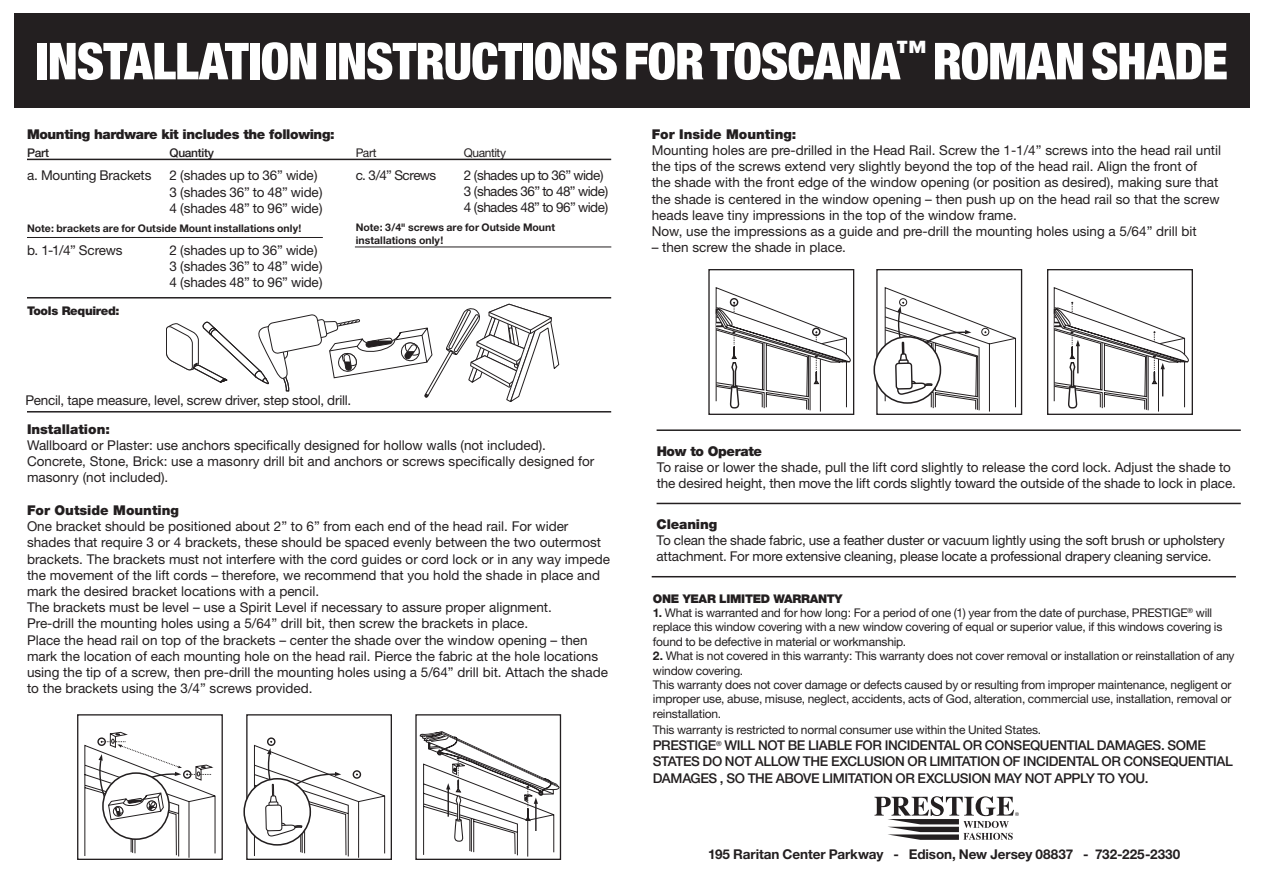
<style>
.page{position:relative;width:1263px;height:893px;background:#fff}
.page>*{position:absolute;margin:0;border:0;box-sizing:border-box;transform-origin:0 0}
.t1{font:900 condensed 51px "Helvetica Neue";letter-spacing:-.015em;color:#fff}
.t2{font:13.5px/16.2px "Helvetica Neue";color:#231f20}
.t3{font:500 13.5px/16.2px "Helvetica Neue";letter-spacing:-.03em;color:#231f20}
.t4{font:900 13.5px "Helvetica Neue";letter-spacing:-.01em;color:#231f20}
.t5{font:13.5px/16.2px "Helvetica Neue";letter-spacing:-.04em;color:#231f20}
.t6{font:700 13.5px "Helvetica Neue";letter-spacing:-.005em;color:#231f20}
.t7{font:12px/14.4px "Helvetica Neue";letter-spacing:-.015em;color:#231f20}
.t8{font:900 12px "Helvetica Neue";letter-spacing:-.025em;color:#231f20}
.t9{font:500 12px "Helvetica Neue";letter-spacing:-.025em;color:#231f20}
.t10{font:12px "Helvetica Neue";letter-spacing:-.035em;color:#231f20}
.t11{font:700 10.5px/12.6px "Helvetica Neue";letter-spacing:.005em;color:#231f20}
.s1{font-weight:700}
</style>
<div class="page">
<div style="left:14px;top:14px;width:1235px;height:94px;background:#231f20"></div>
<hr style="left:27px;top:411px;width:584px;height:1px;background:#231f20">
<hr style="left:657px;top:503px;width:584px;height:1px;background:#231f20">
<hr style="left:652px;top:576px;width:584px;height:1px;background:#231f20">
<hr style="left:657px;top:429px;width:584px;height:2px;background:#231f20">
<hr style="left:27px;top:159px;width:584px;height:1px;background:#231f20">
<hr style="left:355px;top:247px;width:256px;height:1px;background:#231f20">
<hr style="left:27px;top:237px;width:296px;height:1px;background:#231f20">
<hr style="left:27px;top:297px;width:584px;height:1px;background:#231f20">
<svg style="left:166px;top:304px;width:393px;height:98px"></svg>
<div style="left:415px;top:714px;width:146px;height:146px;border:1px solid #231f20"></div>
<div style="left:77px;top:714px;width:146px;height:146px;border:1px solid #231f20"></div>
<div style="left:246px;top:714px;width:146px;height:146px;border:1px solid #231f20"></div>
<svg style="left:244px;top:779px;width:66px;height:66px"></svg>
<svg style="left:253px;top:737px;width:132px;height:123px"></svg>
<svg style="left:419px;top:731px;width:141px;height:126px"></svg>
<hr style="left:535px;top:803px;width:2px;height:28px;background:#231f20">
<svg style="left:84px;top:732px;width:132px;height:126px"></svg>
<div style="left:708px;top:269px;width:146px;height:146px;border:1px solid #231f20"></div>
<svg style="left:715px;top:287px;width:136px;height:125px"></svg>
<svg style="left:874px;top:337px;width:66px;height:66px"></svg>
<svg style="left:884px;top:269px;width:305px;height:146px"></svg>
<svg style="left:874px;top:796px;width:145px;height:44px"></svg>
<h1 class="t1" style="left:35px;top:30px;width:1194px">INSTALLATION INSTRUCTIONS FOR TOSCANA<sup>™</sup> ROMAN SHADE</h1>
<p class="t4" style="left:27px;top:126px;width:309px">Mounting hardware kit includes the following:</p>
<p class="t9" style="left:27px;top:146px;width:23px">Part</p>
<p class="t9" style="left:170px;top:146px;width:46px">Quantity</p>
<p class="t2" style="left:27px;top:167px;width:126px">a. Mounting Brackets</p>
<p class="t2" style="left:170px;top:167px;width:155px">2 (shades up to 36” wide)<br>3 (shades 36” to 48” wide)<br>4 (shades 48” to 96” wide)</p>
<p class="t11" style="left:27px;top:222px;width:276px">Note: brackets are for Outside Mount installations only!</p>
<p class="t2" style="left:27px;top:242px;width:97px">b. 1-1/4” Screws</p>
<p class="t2" style="left:169px;top:242px;width:155px">2 (shades up to 36” wide)<br>3 (shades 36” to 48” wide)<br>4 (shades 48” to 96” wide)</p>
<p class="t8" style="left:27px;top:303px;width:94px">Tools Required:</p>
<p class="t7" style="left:356px;top:145px;width:22px">Part</p>
<p class="t10" style="left:464px;top:145px;width:44px">Quantity</p>
<p class="t2" style="left:356px;top:166px;width:82px">c. 3/4” Screws</p>
<p class="t5" style="left:464px;top:166px;width:146px">2 (shades up to 36” wide)<br>3 (shades 36” to 48” wide)<br>4 (shades 48” to 96” wide)</p>
<p class="t11" style="left:356px;top:221px;width:201px">Note: 3/4" screws are for Outside Mount installations only!</p>
<p class="t2" style="left:25px;top:392px;width:327px">Pencil, tape measure, level, screw driver, step stool, drill.</p>
<p class="t4" style="left:27px;top:421px;width:84px">Installation:</p>
<p class="t2" style="left:27px;top:437px;width:569px">Wallboard or Plaster: use anchors specifically designed for hollow walls (not included).<br>Concrete, Stone, Brick: use a masonry drill bit and anchors or screws specifically designed for masonry (not included).</p>
<p class="t4" style="left:27px;top:502px;width:154px">For Outside Mounting</p>
<p class="t2" style="left:27px;top:518px;width:584px">One bracket should be positioned about 2” to 6” from each end of the head rail. For wider shades that require 3 or 4 brackets, these should be spaced evenly between the two outermost brackets. The brackets must not interfere with the cord guides or cord lock or in any way impede the movement of the lift cords – therefore, we recommend that you hold the shade in place and mark the desired bracket locations with a pencil.<br>The brackets must be level – use a Spirit Level if necessary to assure proper alignment.<br>Pre-drill the mounting holes using a 5/64” drill bit, then screw the brackets in place.<br>Place the head rail on top of the brackets – center the shade over the window opening – then mark the location of each mounting hole on the head rail. Pierce the fabric at the hole locations using the tip of a screw, then pre-drill the mounting holes using a 5/64” drill bit. Attach the shade to the brackets using the 3/4” screws provided.</p>
<p class="t4" style="left:652px;top:126px;width:146px">For Inside Mounting:</p>
<p class="t2" style="left:652px;top:142px;width:571px">Mounting holes are pre-drilled in the Head Rail. Screw the 1-1/4” screws into the head rail until the tips of the screws extend very slightly beyond the top of the head rail. Align the front of<br>the shade with the front edge of the window opening (or position as desired), making sure that the shade is centered in the window opening – then push up on the head rail so that the screw heads leave tiny impressions in the top of the window frame.<br>Now, use the impressions as a guide and pre-drill the mounting holes using a 5/64” drill bit</p>
<p class="t2" style="left:652px;top:239px;width:196px">– then screw the shade in place.</p>
<p class="t4" style="left:657px;top:443px;width:107px">How to Operate</p>
<p class="t2" style="left:657px;top:459px;width:581px">To raise or lower the shade, pull the lift cord slightly to release the cord lock. Adjust the shade to the desired height, then move the lift cords slightly toward the outside of the shade to lock in place.</p>
<p class="t4" style="left:657px;top:516px;width:62px">Cleaning</p>
<p class="t2" style="left:657px;top:532px;width:570px">To clean the shade fabric, use a feather duster or vacuum lightly using the soft brush or upholstery attachment. For more extensive cleaning, please locate a professional drapery cleaning service.</p>
<p class="t8" style="left:653px;top:591px;width:191px">ONE YEAR LIMITED WARRANTY</p>
<p class="t7" style="left:653px;top:605px;width:571px"><span class="s1">1.</span> What is warranted and for how long: For a period of one (1) year from the date of purchase, PRESTIGE<sup>®</sup> will replace this window covering with a new window covering of equal or superior value, if this windows covering is found to be defective in material or workmanship.</p>
<p class="t7" style="left:653px;top:648px;width:583px"><span class="s1">2.</span> What is not covered in this warranty: This warranty does not cover removal or installation or reinstallation of any window covering.<br>This warranty does not cover damage or defects caused by or resulting from improper maintenance, negligent or improper use, abuse, misuse, neglect, accidents, acts of God, alteration, commercial use, installation, removal or reinstallation.</p>
<p class="t7" style="left:653px;top:722px;width:390px">This warranty is restricted to normal consumer use within the United States.</p>
<p class="t3" style="left:653px;top:737px;width:581px">PRESTIGE<sup>®</sup> WILL NOT BE LIABLE FOR INCIDENTAL OR CONSEQUENTIAL DAMAGES. SOME<br>STATES DO NOT ALLOW THE EXCLUSION OR LIMITATION OF INCIDENTAL OR CONSEQUENTIAL<br>DAMAGES , SO THE ABOVE LIMITATION OR EXCLUSION MAY NOT APPLY TO YOU.</p>
<p class="t6" style="left:708px;top:846px;width:474px">195 Raritan Center Parkway - Edison, New Jersey 08837 - 732-225-2330</p>
</div>
